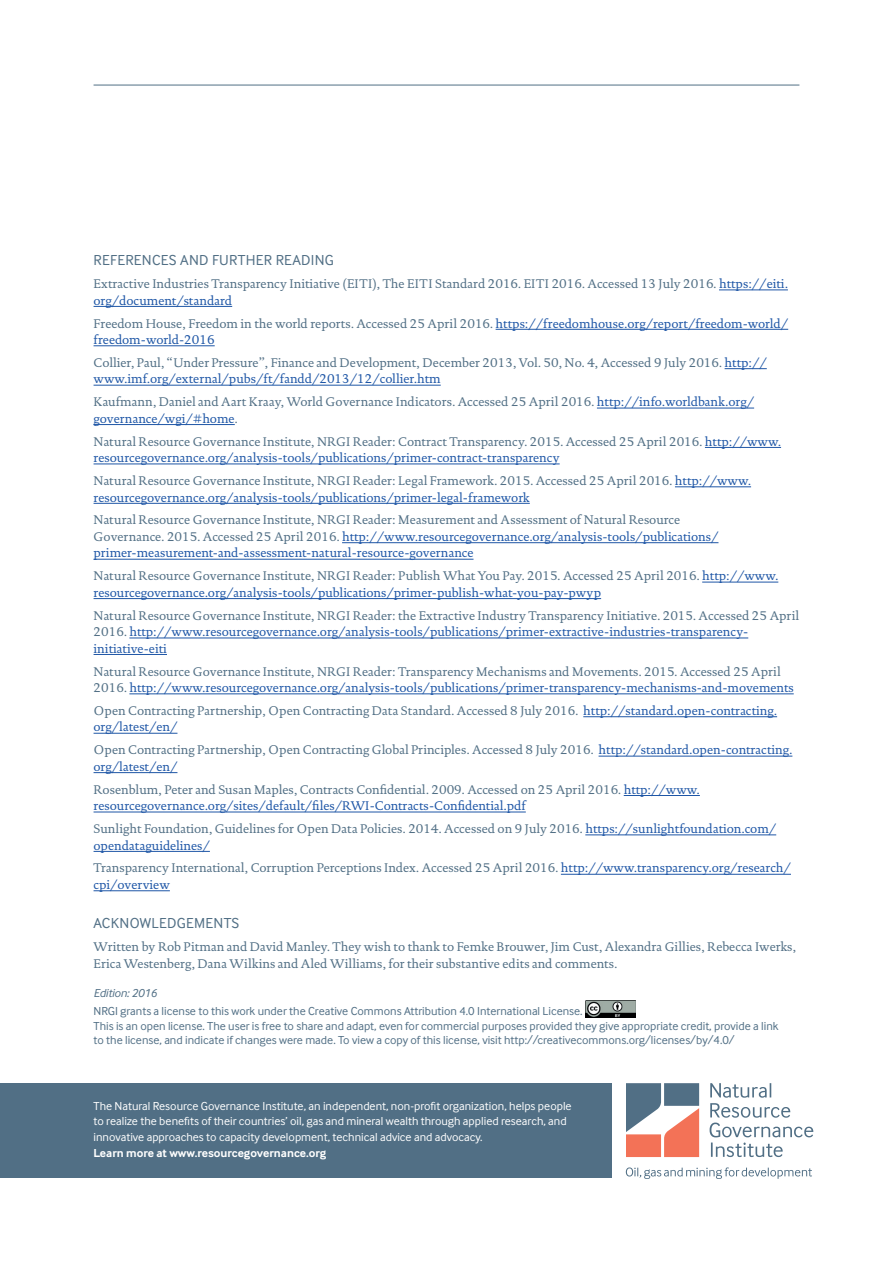
<style>
.page{position:relative;width:893px;height:1263px;background:#fff}
.page>*{position:absolute;margin:0;border:0;box-sizing:border-box;transform-origin:0 0}
.t1{font:15px "Inter Face";letter-spacing:.02em;color:#516f85}
.t2{font:12.75px/16.5px "DTL Documenta T";color:#516f85}
.t3{font:12.75px/16.5px "DTL Documenta T";color:#1e56a6}
.t4{font:12px/14.2px "Inter Face";color:#516f85}
.t5{font:12px/15.8px "Inter Face";color:#fff}
.t6{font:700 12px "Inter Face";color:#fff}
.t7{font:italic 12px "Inter Face";letter-spacing:-.01em;color:#516f85}
.s1{color:#1e56a6}
.s2{color:#516f85}
</style>
<div class="page">
<hr style="left:94px;top:85px;width:705px;height:1px;background:#516f85">
<svg style="left:710px;top:1083px;width:103px;height:74px"></svg>
<svg style="left:626px;top:1083px;width:73px;height:74px"></svg>
<svg style="left:626px;top:1167px;width:186px;height:12px"></svg>
<div style="left:0;top:1083px;width:611px;height:95px;background:#516f85"></div>
<hr style="left:719px;top:290px;width:69px;height:1px;background:#1e56a6">
<hr style="left:94px;top:306px;width:138px;height:1px;background:#1e56a6">
<hr style="left:496px;top:329px;width:292px;height:1px;background:#1e56a6">
<hr style="left:94px;top:345px;width:121px;height:1px;background:#1e56a6">
<hr style="left:725px;top:368px;width:42px;height:1px;background:#1e56a6">
<hr style="left:94px;top:385px;width:347px;height:1px;background:#1e56a6">
<hr style="left:597px;top:408px;width:157px;height:1px;background:#1e56a6">
<hr style="left:94px;top:424px;width:141px;height:1px;background:#1e56a6">
<hr style="left:705px;top:447px;width:76px;height:1px;background:#1e56a6">
<hr style="left:94px;top:464px;width:466px;height:1px;background:#1e56a6">
<hr style="left:675px;top:487px;width:76px;height:1px;background:#1e56a6">
<hr style="left:94px;top:503px;width:436px;height:1px;background:#1e56a6">
<hr style="left:342px;top:542px;width:376px;height:1px;background:#1e56a6">
<hr style="left:94px;top:559px;width:379px;height:1px;background:#1e56a6">
<hr style="left:702px;top:582px;width:76px;height:1px;background:#1e56a6">
<hr style="left:94px;top:598px;width:507px;height:1px;background:#1e56a6">
<hr style="left:129px;top:638px;width:619px;height:1px;background:#1e56a6">
<hr style="left:94px;top:654px;width:73px;height:1px;background:#1e56a6">
<hr style="left:129px;top:694px;width:665px;height:1px;background:#1e56a6">
<hr style="left:583px;top:716px;width:194px;height:1px;background:#1e56a6">
<hr style="left:94px;top:733px;width:83px;height:1px;background:#1e56a6">
<hr style="left:599px;top:756px;width:193px;height:1px;background:#1e56a6">
<hr style="left:94px;top:772px;width:83px;height:1px;background:#1e56a6">
<hr style="left:624px;top:795px;width:76px;height:1px;background:#1e56a6">
<hr style="left:94px;top:812px;width:432px;height:1px;background:#1e56a6">
<hr style="left:585px;top:835px;width:191px;height:1px;background:#1e56a6">
<hr style="left:94px;top:851px;width:116px;height:1px;background:#1e56a6">
<hr style="left:561px;top:874px;width:230px;height:1px;background:#1e56a6">
<hr style="left:94px;top:890px;width:76px;height:1px;background:#1e56a6">
<img style="left:585px;top:1000px;width:50px;height:18px">
<p class="t1" style="left:94px;top:252px;width:242px">REFERENCES AND FURTHER READING</p>
<p class="t2" style="left:94px;top:276px;width:696px">Extractive Industries Transparency Initiative (EITI), The EITI Standard 2016. EITI 2016. Accessed 13 July 2016. <span class="s1">https://eiti. org/document/standard</span></p>
<p class="t3" style="left:94px;top:315px;width:696px"><span class="s2">Freedom House, Freedom in the world reports. Accessed 25 April 2016.</span> https://freedomhouse.org/report/freedom-world/ freedom-world-2016</p>
<p class="t2" style="left:94px;top:354px;width:675px">Collier, Paul, “Under Pressure”, Finance and Development, December 2013, Vol. 50, No. 4, Accessed 9 July 2016. <span class="s1">http:// www.imf.org/external/pubs/ft/fandd/2013/12/collier.htm</span></p>
<p class="t2" style="left:94px;top:394px;width:662px">Kaufmann, Daniel and Aart Kraay, World Governance Indicators. Accessed 25 April 2016. <span class="s1">http://info.worldbank.org/ governance/wgi/#home</span>.</p>
<p class="t2" style="left:94px;top:433px;width:689px">Natural Resource Governance Institute, NRGI Reader: Contract Transparency. 2015. Accessed 25 April 2016. <span class="s1">http://www. resourcegovernance.org/analysis-tools/publications/primer-contract-transparency</span></p>
<p class="t2" style="left:94px;top:472px;width:659px">Natural Resource Governance Institute, NRGI Reader: Legal Framework. 2015. Accessed 25 April 2016. <span class="s1">http://www. resourcegovernance.org/analysis-tools/publications/primer-legal-framework</span></p>
<p class="t2" style="left:94px;top:512px;width:626px">Natural Resource Governance Institute, NRGI Reader: Measurement and Assessment of Natural Resource<br>Governance. 2015. Accessed 25 April 2016. <span class="s1">http://www.resourcegovernance.org/analysis-tools/publications/ primer-measurement-and-assessment-natural-resource-governance</span></p>
<p class="t3" style="left:94px;top:568px;width:686px"><span class="s2">Natural Resource Governance Institute, NRGI Reader: Publish What You Pay. 2015. Accessed 25 April 2016.</span> http://www. resourcegovernance.org/analysis-tools/publications/primer-publish-what-you-pay-pwyp</p>
<p class="t3" style="left:94px;top:607px;width:707px"><span class="s2">Natural Resource Governance Institute, NRGI Reader: the Extractive Industry Transparency Initiative. 2015. Accessed 25 April<br>2016.</span> http://www.resourcegovernance.org/analysis-tools/publications/primer-extractive-industries-transparency&shy;initiative-eiti</p>
<p class="t2" style="left:94px;top:663px;width:702px">Natural Resource Governance Institute, NRGI Reader: Transparency Mechanisms and Movements. 2015. Accessed 25 April<br>2016. <span class="s1">http://www.resourcegovernance.org/analysis-tools/publications/primer-transparency-mechanisms-and-movements</span></p>
<p class="t2" style="left:94px;top:702px;width:685px">Open Contracting Partnership, Open Contracting Data Standard. Accessed 8 July 2016. <span class="s1">http://standard.open-contracting. org/latest/en/</span></p>
<p class="t2" style="left:94px;top:742px;width:700px">Open Contracting Partnership, Open Contracting Global Principles. Accessed 8 July 2016. <span class="s1">http://standard.open-contracting. org/latest/en/</span></p>
<p class="t3" style="left:94px;top:781px;width:608px"><span class="s2">Rosenblum, Peter and Susan Maples, Contracts Confidential. 2009. Accessed on 25 April 2016.</span> http://www. resourcegovernance.org/sites/default/files/RWI-Contracts-Confidential.pdf</p>
<p class="t2" style="left:94px;top:820px;width:684px">Sunlight Foundation, Guidelines for Open Data Policies. 2014. Accessed on 9 July 2016. <span class="s1">https://sunlightfoundation.com/ opendataguidelines/</span></p>
<p class="t2" style="left:94px;top:860px;width:699px">Transparency International, Corruption Perceptions Index. Accessed 25 April 2016. <span class="s1">http://www.transparency.org/research/ cpi/overview</span></p>
<p class="t1" style="left:94px;top:915px;width:147px">ACKNOWLEDGEMENTS</p>
<p class="t2" style="left:94px;top:939px;width:704px">Written by Rob Pitman and David Manley. They wish to thank to Femke Brouwer, Jim Cust, Alexandra Gillies, Rebecca Iwerks,<br>Erica Westenberg, Dana Wilkins and Aled Williams, for their substantive edits and comments.</p>
<p class="t7" style="left:94px;top:986px;width:65px">Edition: 2016</p>
<p class="t4" style="left:94px;top:1004px;width:686px">NRGI grants a license to this work under the Creative Commons Attribution 4.0 International License.<br>This is an open license. The user is free to share and adapt, even for commercial purposes provided they give appropriate credit, provide a link to the license, and indicate if changes were made. To view a copy of this license, visit http://creativecommons.org/licenses/by/4.0/</p>
<p class="t5" style="left:94px;top:1097px;width:480px">The Natural Resource Governance Institute, an independent, non-profit organization, helps people to realize the benefits of their countries’ oil, gas and mineral wealth through applied research, and innovative approaches to capacity development, technical advice and advocacy.</p>
<p class="t6" style="left:94px;top:1146px;width:234px">Learn more at www.resourcegovernance.org</p>
</div>
